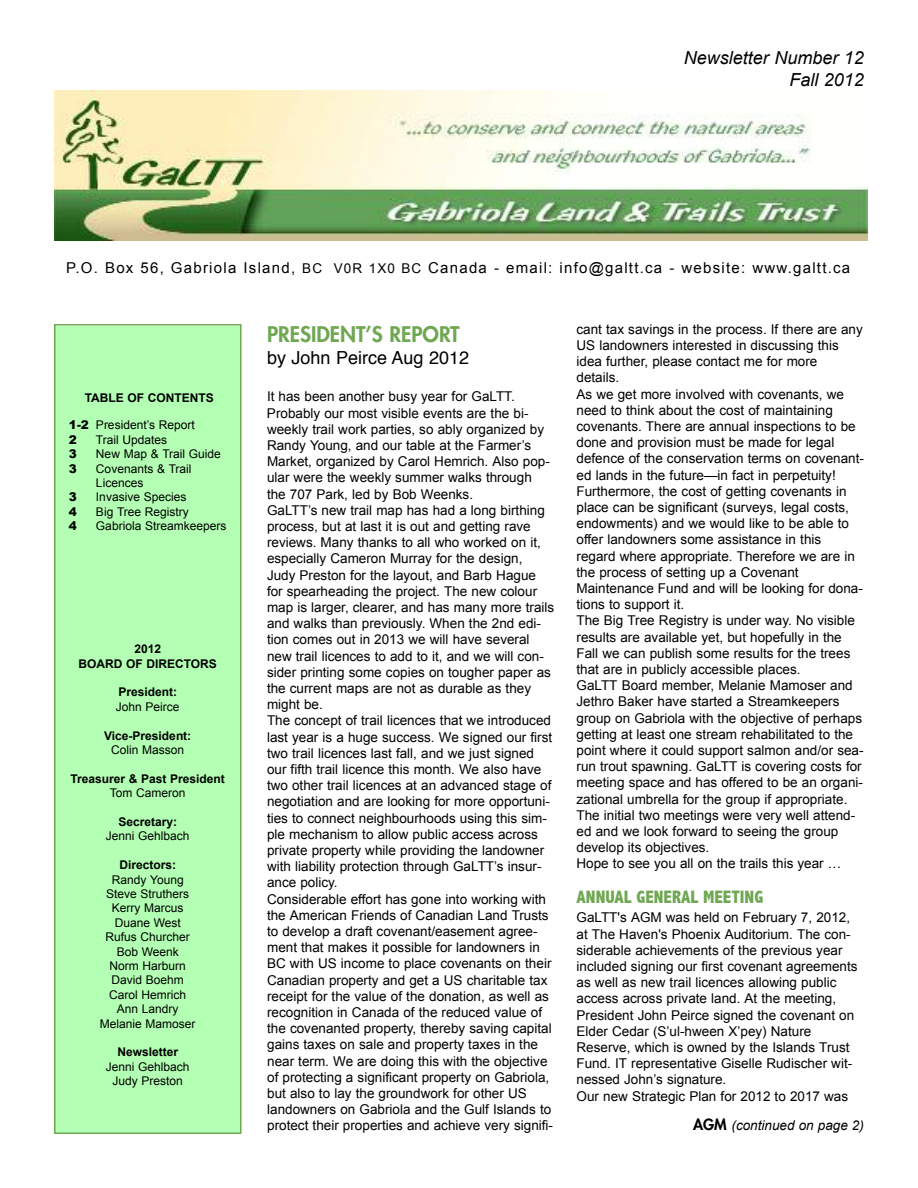
<style>
.page{position:relative;width:918px;height:1188px;background:#fff}
.page>*{position:absolute;margin:0;border:0;box-sizing:border-box;transform-origin:0 0}
.t1{font:800 21px "Futura";color:#6fa753}
.t2{font:italic 18px/21.6px "Arial";color:#000;text-align:right}
.t3{font:800 condensed 18px "Abadi";color:#6fa753}
.t4{font:18px "Helvetica";color:#000}
.t5{font:15px "Arial";letter-spacing:.085em;color:#000}
.t6{font:13.5px/16.2px "Arial";color:#000}
.t7{font:italic 13.5px "Arial";color:#000}
.t8{font:12px/14.4px "Arial";color:#000;text-align:center}
.t9{font:700 12px/14.4px "Arial";color:#000;text-align:center}
.t10{font:900 12px "Arial";color:#000}
.s1{font-size:13.5px}
.s2{font-weight:900}
.s3{font-family:"Futura";font-weight:800;font-style:normal;font-size:15px}
</style>
<div class="page">
<div style="left:56px;top:326px;width:184px;height:806px;background:#b3ffb3"></div>
<div style="left:54px;top:324px;width:188px;height:810px;border:2px solid #6fa753"></div>
<img style="left:54px;top:91px;width:814px;height:149px">
<h2 class="t2" style="left:684px;top:47px;width:182px">Newsletter Number 12<br>Fall 2012</h2>
<p class="t5" style="left:66px;top:260px;width:786px">P.O. Box 56, Gabriola Island, <span class="s1">BC V0R 1X0 BC</span> Canada - email: info@galtt.ca - website: www.galtt.ca</p>
<p class="t9" style="left:85px;top:391px;width:131px">table of Contents</p>
<p class="t8" style="left:69px;top:418px;width:127px;text-align:left"><span class="s2">1-2</span> President’s Report<br><span class="s2">2</span></p>
<p class="t8" style="left:96px;top:432px;width:73px">Trail Updates</p>
<p class="t10" style="left:69px;top:445px;width:10px">3</p>
<p class="t8" style="left:96px;top:447px;width:126px">New Map &amp; Trail Guide</p>
<p class="t10" style="left:69px;top:459px;width:10px">3</p>
<p class="t8" style="left:96px;top:461px;width:97px;text-align:left">Covenants &amp; Trail<br>Licences</p>
<p class="t10" style="left:69px;top:488px;width:10px">3</p>
<p class="t8" style="left:96px;top:490px;width:92px">Invasive Species</p>
<p class="t10" style="left:69px;top:503px;width:10px">4</p>
<p class="t8" style="left:96px;top:504px;width:94px">Big Tree Registry</p>
<p class="t10" style="left:69px;top:517px;width:10px">4</p>
<p class="t8" style="left:96px;top:519px;width:132px">Gabriola Streamkeepers</p>
<p class="t9" style="left:79px;top:642px;width:140px">2012<br>board of direCtors</p>
<p class="t9" style="left:118px;top:685px;width:60px">President:</p>
<p class="t8" style="left:116px;top:699px;width:65px">John Peirce</p>
<p class="t9" style="left:104px;top:728px;width:89px">Vice-President:</p>
<p class="t8" style="left:111px;top:743px;width:75px">Colin Masson</p>
<p class="t9" style="left:71px;top:771px;width:156px">treasurer &amp; Past President</p>
<p class="t8" style="left:110px;top:786px;width:77px">Tom Cameron</p>
<p class="t9" style="left:118px;top:815px;width:60px">secretary:</p>
<p class="t8" style="left:106px;top:829px;width:85px">Jenni Gehlbach</p>
<p class="t9" style="left:119px;top:858px;width:58px">directors:</p>
<p class="t8" style="left:100px;top:872px;width:97px">Randy Young<br>Steve Struthers<br>Kerry Marcus<br>Duane West<br>Rufus Churcher<br>Bob Weenk<br>Norm Harburn<br>David Boehm<br>Carol Hemrich<br>Ann Landry<br>Melanie Mamoser</p>
<p class="t9" style="left:117px;top:1045px;width:62px">newsletter</p>
<p class="t8" style="left:106px;top:1059px;width:85px">Jenni Gehlbach<br>Judy Preston</p>
<h1 class="t1" style="left:267px;top:324px;width:194px">PRESIDENT’S REPORT</h1>
<h2 class="t4" style="left:267px;top:350px;width:204px">by John Peirce Aug 2012</h2>
<p class="t6" style="left:267px;top:389px;width:289px">It has been another busy year for GaLTT.<br>Probably our most visible events are the bi&shy;weekly trail work parties, so ably organized by Randy Young, and our table at the Farmer’s Market, organized by Carol Hemrich. Also pop&shy;ular were the weekly summer walks through<br>the 707 Park, led by Bob Weenks.<br>GaLTT’s new trail map has had a long birthing process, but at last it is out and getting rave reviews. Many thanks to all who worked on it, especially Cameron Murray for the design, Judy Preston for the layout, and Barb Hague for spearheading the project. The new colour map is larger, clearer, and has many more trails and walks than previously. When the 2nd edi&shy;tion comes out in 2013 we will have several new trail licences to add to it, and we will con&shy;sider printing some copies on tougher paper as the current maps are not as durable as they might be.<br>The concept of trail licences that we introduced last year is a huge success. We signed our first two trail licences last fall, and we just signed our fifth trail licence this month. We also have two other trail licences at an advanced stage of negotiation and are looking for more opportuni&shy;ties to connect neighbourhoods using this sim&shy;ple mechanism to allow public access across private property while providing the landowner with liability protection through GaLTT’s insur&shy;ance policy.<br>Considerable effort has gone into working with the American Friends of Canadian Land Trusts to develop a draft covenant/easement agree&shy;ment that makes it possible for landowners in BC with US income to place covenants on their Canadian property and get a US charitable tax receipt for the value of the donation, as well as recognition in Canada of the reduced value of the covenanted property, thereby saving capital gains taxes on sale and property taxes in the near term. We are doing this with the objective of protecting a significant property on Gabriola, but also to lay the groundwork for other US landowners on Gabriola and the Gulf Islands to protect their properties and achieve very signifi-</p>
<p class="t6" style="left:577px;top:321px;width:289px">cant tax savings in the process. If there are any US landowners interested in discussing this idea further, please contact me for more<br>details.<br>As we get more involved with covenants, we need to think about the cost of maintaining covenants. There are annual inspections to be done and provision must be made for legal defence of the conservation terms on covenant&shy;ed lands in the future—in fact in perpetuity!<br>Furthermore, the cost of getting covenants in place can be significant (surveys, legal costs, endowments) and we would like to be able to offer landowners some assistance in this<br>regard where appropriate. Therefore we are in the process of setting up a Covenant Maintenance Fund and will be looking for dona&shy;tions to support it.<br>The Big Tree Registry is under way. No visible results are available yet, but hopefully in the Fall we can publish some results for the trees that are in publicly accessible places.<br>GaLTT Board member, Melanie Mamoser and Jethro Baker have started a Streamkeepers group on Gabriola with the objective of perhaps getting at least one stream rehabilitated to the point where it could support salmon and/or sea&shy;run trout spawning. GaLTT is covering costs for meeting space and has offered to be an organi&shy;zational umbrella for the group if appropriate.<br>The initial two meetings were very well attend&shy;ed and we look forward to seeing the group develop its objectives.<br>Hope to see you all on the trails this year …</p>
<h2 class="t3" style="left:577px;top:888px;width:188px">ANNUAL GENERAL MEETING</h2>
<p class="t6" style="left:577px;top:910px;width:283px">GaLTT's AGM was held on February 7, 2012, at The Haven's Phoenix Auditorium. The con&shy;siderable achievements of the previous year included signing our first covenant agreements as well as new trail licences allowing public access across private land. At the meeting, President John Peirce signed the covenant on Elder Cedar (S’ul-hween X’pey) Nature Reserve, which is owned by the Islands Trust Fund. IT representative Giselle Rudischer wit&shy;nessed John’s signature.<br>Our new Strategic Plan for 2012 to 2017 was</p>
<p class="t7" style="left:693px;top:1118px;width:172px"><span class="s3">AGM</span> (continued on page 2)</p>
</div>
